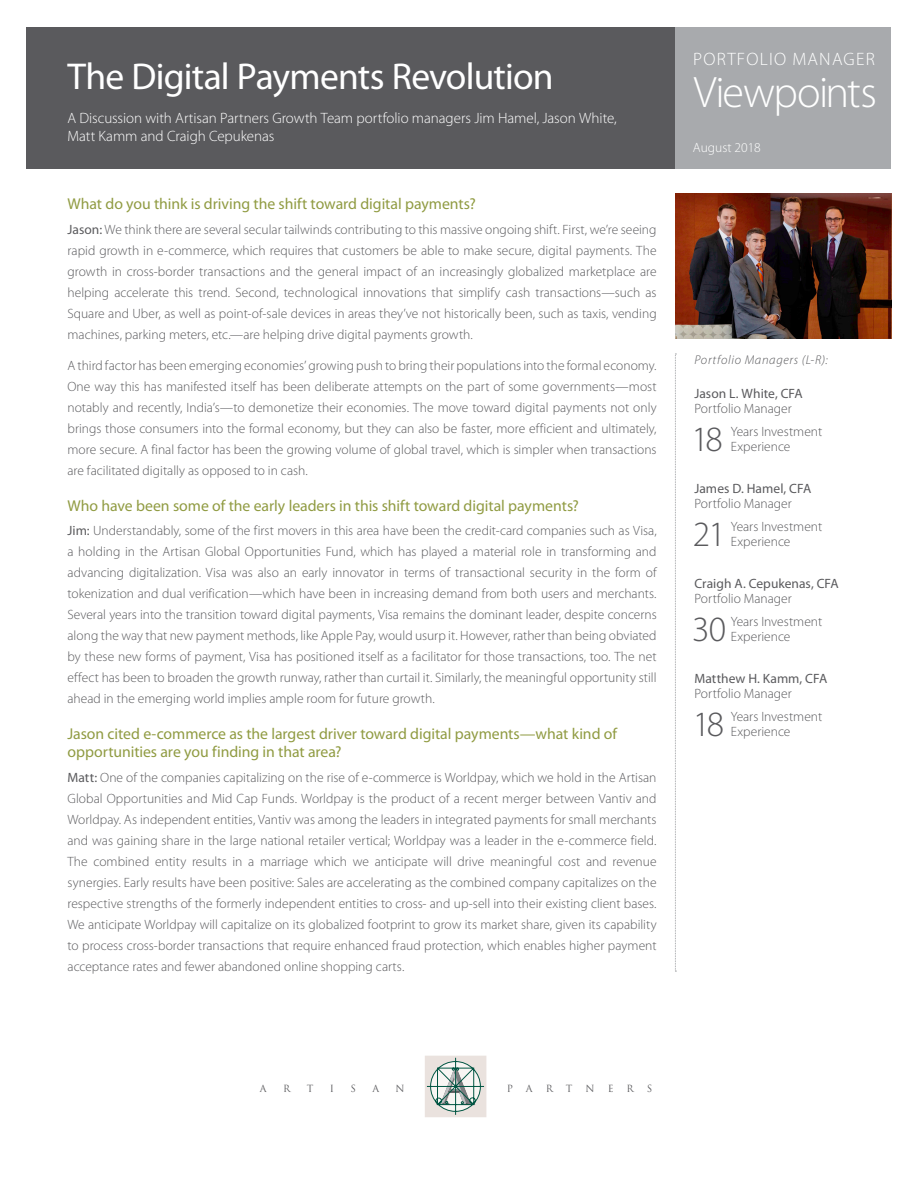
<style>
.page{position:relative;width:918px;height:1188px;background:#fff}
.page>*{position:absolute;margin:0;border:0;box-sizing:border-box;transform-origin:0 0}
.Table_Content_no_Lin{font:300 44.25px "Myriad Pro";letter-spacing:-.03em;color:#fff}
.Table_Content_no_Lin-2{font:37.5px "Myriad Pro";letter-spacing:-.02em;color:#fff}
.Body{font:300 35.7px "Myriad Pro";letter-spacing:-.07em;color:#5a5a5d}
.t1{font:300 18px "Myriad Pro";letter-spacing:.07em;color:#fff}
.Fund_Subs{font:15.75px/18px "Myriad Pro";letter-spacing:-.005em;color:#909b42}
.Table_Content_no_Lin-3{font:300 15px/18px "Myriad Pro";letter-spacing:-.005em;color:#fff}
.Body-2{font:300 13.5px/21px "Myriad Pro";color:#5a5a5d;text-align:justify}
.Body-3{font:13.5px/15px "Myriad Pro";color:#5a5a5d}
.t2{font:300 13.5px "Myriad Pro";color:#fff}
.Body-4{font:italic 300 12.75px "Myriad Pro";letter-spacing:.055em;color:#5a5a5d}
.t3{font:9.6px "Trajan Pro";color:#5a5a5d}
.s1{font-weight:400}
.s2{font-weight:300}
</style>
<div class="page">
<div style="left:27px;top:27px;width:648px;height:142px;background:#5a5a5d"></div>
<div style="left:675px;top:27px;width:216px;height:142px;background:#a8aaad"></div>
<svg style="left:425px;top:1056px;width:61px;height:61px"></svg>
<svg style="left:675px;top:354px;width:1px;height:618px"></svg>
<img style="left:676px;top:193px;width:216px;height:145px">
<p class="Table_Content_no_Lin-2" style="left:67px;top:56px;width:488px">The Digital Payments Revolution</p>
<p class="Table_Content_no_Lin-3" style="left:67px;top:109px;width:551px">A Discussion with Artisan Partners Growth Team portfolio managers Jim Hamel, Jason White,<br>Matt Kamm and Craigh Cepukenas</p>
<p class="Fund_Subs" style="left:68px;top:195px;width:410px">What do you think is driving the shift toward digital payments?</p>
<p class="Body-2" style="left:68px;top:219px;width:591px"><span class="s1">Jason:</span> We think there are several secular tailwinds contributing to this massive ongoing shift. First, we’re seeing rapid growth in e-commerce, which requires that customers be able to make secure, digital payments. The growth in cross-border transactions and the general impact of an increasingly globalized marketplace are helping accelerate this trend. Second, technological innovations that simplify cash transactions—such as Square and Uber, as well as point-of-sale devices in areas they’ve not historically been, such as taxis, vending machines, parking meters, etc.—are helping drive digital payments growth.</p>
<p class="Body-2" style="left:68px;top:356px;width:591px">A third factor has been emerging economies’ growing push to bring their populations into the formal economy.<br>One way this has manifested itself has been deliberate attempts on the part of some governments—most notably and recently, India’s—to demonetize their economies. The move toward digital payments not only brings those consumers into the formal economy, but they can also be faster, more efficient and ultimately, more secure. A final factor has been the growing volume of global travel, which is simpler when transactions are facilitated digitally as opposed to in cash.</p>
<p class="Fund_Subs" style="left:68px;top:497px;width:513px">Who have been some of the early leaders in this shift toward digital payments?</p>
<p class="Body-2" style="left:68px;top:521px;width:591px"><span class="s1">Jim:</span> Understandably, some of the first movers in this area have been the credit-card companies such as Visa, a holding in the Artisan Global Opportunities Fund, which has played a material role in transforming and advancing digitalization. Visa was also an early innovator in terms of transactional security in the form of tokenization and dual verification—which have been in increasing demand from both users and merchants.<br>Several years into the transition toward digital payments, Visa remains the dominant leader, despite concerns along the way that new payment methods, like Apple Pay, would usurp it. However, rather than being obviated by these new forms of payment, Visa has positioned itself as a facilitator for those transactions, too. The net effect has been to broaden the growth runway, rather than curtail it. Similarly, the meaningful opportunity still ahead in the emerging world implies ample room for future growth.</p>
<p class="Fund_Subs" style="left:68px;top:725px;width:551px">Jason cited e-commerce as the largest driver toward digital payments—what kind of opportunities are you finding in that area?</p>
<p class="Body-2" style="left:68px;top:767px;width:591px"><span class="s1">Matt:</span> One of the companies capitalizing on the rise of e-commerce is Worldpay, which we hold in the Artisan Global Opportunities and Mid Cap Funds. Worldpay is the product of a recent merger between Vantiv and Worldpay. As independent entities, Vantiv was among the leaders in integrated payments for small merchants and was gaining share in the large national retailer vertical; Worldpay was a leader in the e-commerce field.<br>The combined entity results in a marriage which we anticipate will drive meaningful cost and revenue synergies. Early results have been positive: Sales are accelerating as the combined company capitalizes on the respective strengths of the formerly independent entities to cross- and up-sell into their existing client bases.<br>We anticipate Worldpay will capitalize on its globalized footprint to grow its market share, given its capability to process cross-border transactions that require enhanced fraud protection, which enables higher payment acceptance rates and fewer abandoned online shopping carts.</p>
<p class="t1" style="left:693px;top:49px;width:183px">PORTFOLIO MANAGER</p>
<p class="Table_Content_no_Lin" style="left:694px;top:68px;width:185px">Viewpoints</p>
<p class="t2" style="left:693px;top:140px;width:69px">August 2018</p>
<p class="Body-4" style="left:694px;top:353px;width:135px">Portfolio Managers (L-R):</p>
<p class="Body-3" style="left:694px;top:386px;width:110px">Jason L. White, CFA<br><span class="s2">Portfolio Manager</span></p>
<p class="Body" style="left:692px;top:419px;width:33px">18</p>
<p class="Body-2" style="left:731px;top:424px;width:93px;line-height:15px">Years Investment<br>Experience</p>
<p class="Body-3" style="left:694px;top:481px;width:118px">James D. Hamel, CFA<br><span class="s2">Portfolio Manager</span></p>
<p class="Body" style="left:693px;top:514px;width:35px">21</p>
<p class="Body-2" style="left:731px;top:519px;width:93px;line-height:15px">Years Investment<br>Experience</p>
<p class="Body-3" style="left:694px;top:576px;width:146px">Craigh A. Cepukenas, CFA<br><span class="s2">Portfolio Manager</span></p>
<p class="Body" style="left:692px;top:609px;width:35px">30</p>
<p class="Body-2" style="left:731px;top:614px;width:93px;line-height:15px">Years Investment<br>Experience</p>
<p class="Body-3" style="left:694px;top:671px;width:134px">Matthew H. Kamm, CFA<br><span class="s2">Portfolio Manager</span></p>
<p class="Body" style="left:693px;top:704px;width:33px">18</p>
<p class="Body-2" style="left:731px;top:709px;width:93px;line-height:15px">Years Investment<br>Experience</p>
<p class="t3" style="left:260px;top:1082px;width:8px">A</p>
<p class="t3" style="left:283px;top:1082px;width:9px">R</p>
<p class="t3" style="left:307px;top:1082px;width:8px">T</p>
<p class="t3" style="left:330px;top:1082px;width:6px">I</p>
<p class="t3" style="left:350px;top:1082px;width:7px">S</p>
<p class="t3" style="left:372px;top:1082px;width:8px">A</p>
<p class="t3" style="left:396px;top:1082px;width:11px">N</p>
<p class="t3" style="left:507px;top:1082px;width:8px">P</p>
<p class="t3" style="left:526px;top:1082px;width:8px">A</p>
<p class="t3" style="left:546px;top:1082px;width:9px">R</p>
<p class="t3" style="left:566px;top:1082px;width:8px">T</p>
<p class="t3" style="left:586px;top:1082px;width:11px">N</p>
<p class="t3" style="left:608px;top:1082px;width:7px">E</p>
<p class="t3" style="left:627px;top:1082px;width:9px">R</p>
<p class="t3" style="left:647px;top:1082px;width:7px">S</p>
</div>
